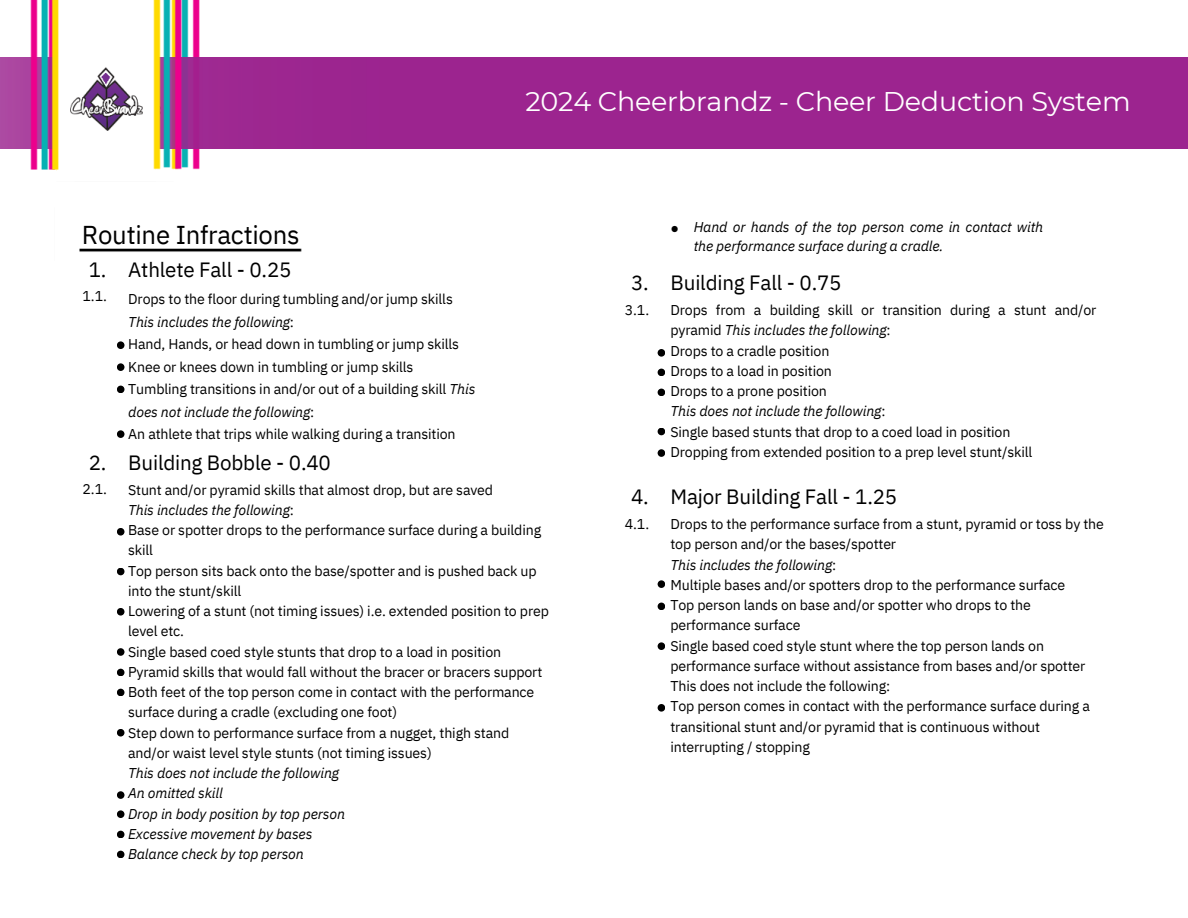
<style>
.page{position:relative;width:1188px;height:918px;background:#fff}
.page>*{position:absolute;margin:0;border:0;box-sizing:border-box;transform-origin:0 0}
.t1{font:27px "Montserrat";letter-spacing:-.01em;color:#fff}
.t2{font:25.8px "IBM Plex Sans";letter-spacing:-.01em;color:#000}
.t3{font:20.55px "IBM Plex Sans";letter-spacing:-.01em;color:#000}
.t4{font:14.25px/20.2px "IBM Plex Sans";letter-spacing:-.01em;color:#000}
.t5{font:italic 14.25px/19.2px "IBM Plex Sans";letter-spacing:-.01em;color:#000}
.t6{font:italic 14.25px "Arimo";color:#000}
.s1{font-style:normal}
.s2{font-style:italic}
</style>
<div class="page">
<div style="left:0;top:57px;width:1188px;height:91px;background:#9c248f"></div>
<img style="left:189px;top:0;width:18px;height:170px">
<img style="left:79px;top:248px;width:223px;height:4px">
<img style="left:24px;top:0;width:165px;height:171px">
<div style="left:117px;top:341px;width:7px;height:8px;background:#000;border-radius:50%"></div>
<div style="left:117px;top:363px;width:7px;height:8px;background:#000;border-radius:50%"></div>
<div style="left:117px;top:386px;width:7px;height:7px;background:#000;border-radius:50%"></div>
<div style="left:117px;top:430px;width:7px;height:8px;background:#000;border-radius:50%"></div>
<div style="left:117px;top:528px;width:7px;height:8px;background:#000;border-radius:50%"></div>
<div style="left:117px;top:568px;width:7px;height:7px;background:#000;border-radius:50%"></div>
<div style="left:117px;top:608px;width:7px;height:8px;background:#000;border-radius:50%"></div>
<div style="left:117px;top:648px;width:7px;height:8px;background:#000;border-radius:50%"></div>
<div style="left:117px;top:669px;width:7px;height:7px;background:#000;border-radius:50%"></div>
<div style="left:117px;top:689px;width:7px;height:7px;background:#000;border-radius:50%"></div>
<div style="left:117px;top:729px;width:7px;height:8px;background:#000;border-radius:50%"></div>
<div style="left:117px;top:791px;width:7px;height:8px;background:#000;border-radius:50%"></div>
<div style="left:117px;top:810px;width:7px;height:8px;background:#000;border-radius:50%"></div>
<div style="left:117px;top:831px;width:7px;height:7px;background:#000;border-radius:50%"></div>
<div style="left:117px;top:851px;width:7px;height:7px;background:#000;border-radius:50%"></div>
<div style="left:658px;top:349px;width:7px;height:8px;background:#000;border-radius:50%"></div>
<div style="left:658px;top:369px;width:7px;height:7px;background:#000;border-radius:50%"></div>
<div style="left:658px;top:389px;width:7px;height:7px;background:#000;border-radius:50%"></div>
<div style="left:658px;top:428px;width:7px;height:7px;background:#000;border-radius:50%"></div>
<div style="left:658px;top:449px;width:7px;height:8px;background:#000;border-radius:50%"></div>
<div style="left:658px;top:580px;width:7px;height:8px;background:#000;border-radius:50%"></div>
<div style="left:658px;top:603px;width:7px;height:7px;background:#000;border-radius:50%"></div>
<div style="left:658px;top:642px;width:7px;height:8px;background:#000;border-radius:50%"></div>
<div style="left:658px;top:704px;width:7px;height:8px;background:#000;border-radius:50%"></div>
<p class="t2" style="left:82px;top:217px;width:219px">Routine Infractions</p>
<p class="t3" style="left:89px;top:256px;width:19px">1.</p>
<p class="t3" style="left:128px;top:256px;width:165px">Athlete Fall - 0.25</p>
<p class="t4" style="left:83px;top:286px;width:26px">1.1.</p>
<p class="t3" style="left:89px;top:449px;width:19px">2.</p>
<p class="t4" style="left:128px;top:289px;width:326px">Drops to the floor during tumbling and/or jump skills</p>
<p class="t5" style="left:128px;top:312px;width:167px">This includes the following<span class="s1">:</span></p>
<p class="t4" style="left:128px;top:333px;width:332px;line-height:22.5px">Hand, Hands, or head down in tumbling or jump skills<br>Knee or knees down in tumbling or jump skills</p>
<p class="t4" style="left:128px;top:378px;width:349px;line-height:22.5px">Tumbling transitions in and/or out of a building skill <span class="s2">This does not include the following</span>:</p>
<p class="t4" style="left:128px;top:424px;width:329px">An athlete that trips while walking during a transition</p>
<p class="t3" style="left:128px;top:449px;width:204px">Building Bobble - 0.40</p>
<p class="t1" style="left:525px;top:85px;width:607px">2024 Cheerbrandz - Cheer Deduction System</p>
<p class="t3" style="left:631px;top:269px;width:19px">3.</p>
<p class="t4" style="left:625px;top:299px;width:26px">3.1.</p>
<p class="t6" style="left:671px;top:220px;width:10px">●</p>
<p class="t5" style="left:694px;top:217px;width:351px">Hand or hands of the top person come in contact with the performance surface during a cradle.</p>
<p class="t3" style="left:671px;top:269px;width:173px">Building Fall - 0.75</p>
<p class="t4" style="left:670px;top:300px;width:427px">Drops from a building skill or transition during a stunt and/or pyramid <span class="s2">This includes the following</span>:</p>
<p class="t4" style="left:670px;top:340px;width:160px">Drops to a cradle position</p>
<p class="t4" style="left:670px;top:361px;width:163px">Drops to a load in position</p>
<p class="t4" style="left:670px;top:381px;width:158px">Drops to a prone position</p>
<p class="t5" style="left:670px;top:402px;width:216px">This does not include the following<span class="s1">:</span></p>
<p class="t4" style="left:670px;top:421px;width:342px">Single based stunts that drop to a coed load in position</p>
<p class="t4" style="left:670px;top:442px;width:363px">Dropping from extended position to a prep level stunt/skill</p>
<p class="t4" style="left:83px;top:479px;width:26px">2.1.</p>
<p class="t4" style="left:128px;top:479px;width:367px">Stunt and/or pyramid skills that almost drop, but are saved</p>
<p class="t5" style="left:128px;top:500px;width:167px">This includes the following<span class="s1">:</span></p>
<p class="t4" style="left:128px;top:520px;width:415px">Base or spotter drops to the performance surface during a building</p>
<p class="t4" style="left:128px;top:540px;width:27px">skill</p>
<p class="t4" style="left:128px;top:560px;width:410px">Top person sits back onto the base/spotter and is pushed back up</p>
<p class="t4" style="left:128px;top:581px;width:115px">into the stunt/skill</p>
<p class="t4" style="left:128px;top:601px;width:422px">Lowering of a stunt (not timing issues) i.e. extended position to prep</p>
<p class="t4" style="left:128px;top:621px;width:58px">level etc.</p>
<p class="t4" style="left:128px;top:641px;width:375px">Single based coed style stunts that drop to a load in position</p>
<p class="t4" style="left:128px;top:662px;width:416px">Pyramid skills that would fall without the bracer or bracers support<br>Both feet of the top person come in contact with the performance</p>
<p class="t4" style="left:128px;top:702px;width:270px">surface during a cradle (excluding one foot)</p>
<p class="t4" style="left:128px;top:722px;width:383px">Step down to performance surface from a nugget, thigh stand</p>
<p class="t4" style="left:128px;top:743px;width:305px">and/or waist level style stunts (not timing issues)</p>
<p class="t5" style="left:128px;top:763px;width:212px">This does not include the following</p>
<p class="t5" style="left:128px;top:784px;width:96px">An omitted skill</p>
<p class="t5" style="left:128px;top:804px;width:219px">Drop in body position by top person</p>
<p class="t5" style="left:128px;top:824px;width:186px">Excessive movement by bases</p>
<p class="t5" style="left:128px;top:844px;width:177px">Balance check by top person</p>
<p class="t3" style="left:631px;top:483px;width:19px">4.</p>
<p class="t4" style="left:625px;top:513px;width:26px">4.1.</p>
<p class="t3" style="left:671px;top:483px;width:228px">Major Building Fall - 1.25</p>
<p class="t4" style="left:670px;top:514px;width:435px">Drops to the performance surface from a stunt, pyramid or toss by the top person and/or the bases/spotter</p>
<p class="t5" style="left:670px;top:555px;width:167px">This includes the following<span class="s1">:</span></p>
<p class="t4" style="left:670px;top:575px;width:396px">Multiple bases and/or spotters drop to the performance surface</p>
<p class="t4" style="left:670px;top:595px;width:362px">Top person lands on base and/or spotter who drops to the</p>
<p class="t4" style="left:670px;top:615px;width:132px">performance surface</p>
<p class="t4" style="left:670px;top:635px;width:417px">Single based coed style stunt where the top person lands on performance surface without assistance from bases and/or spotter</p>
<p class="t4" style="left:670px;top:676px;width:221px">This does not include the following:</p>
<p class="t4" style="left:670px;top:696px;width:421px">Top person comes in contact with the performance surface during a</p>
<p class="t4" style="left:670px;top:716px;width:371px">transitional stunt and/or pyramid that is continuous without</p>
<p class="t4" style="left:670px;top:737px;width:141px">interrupting / stopping</p>
</div>
